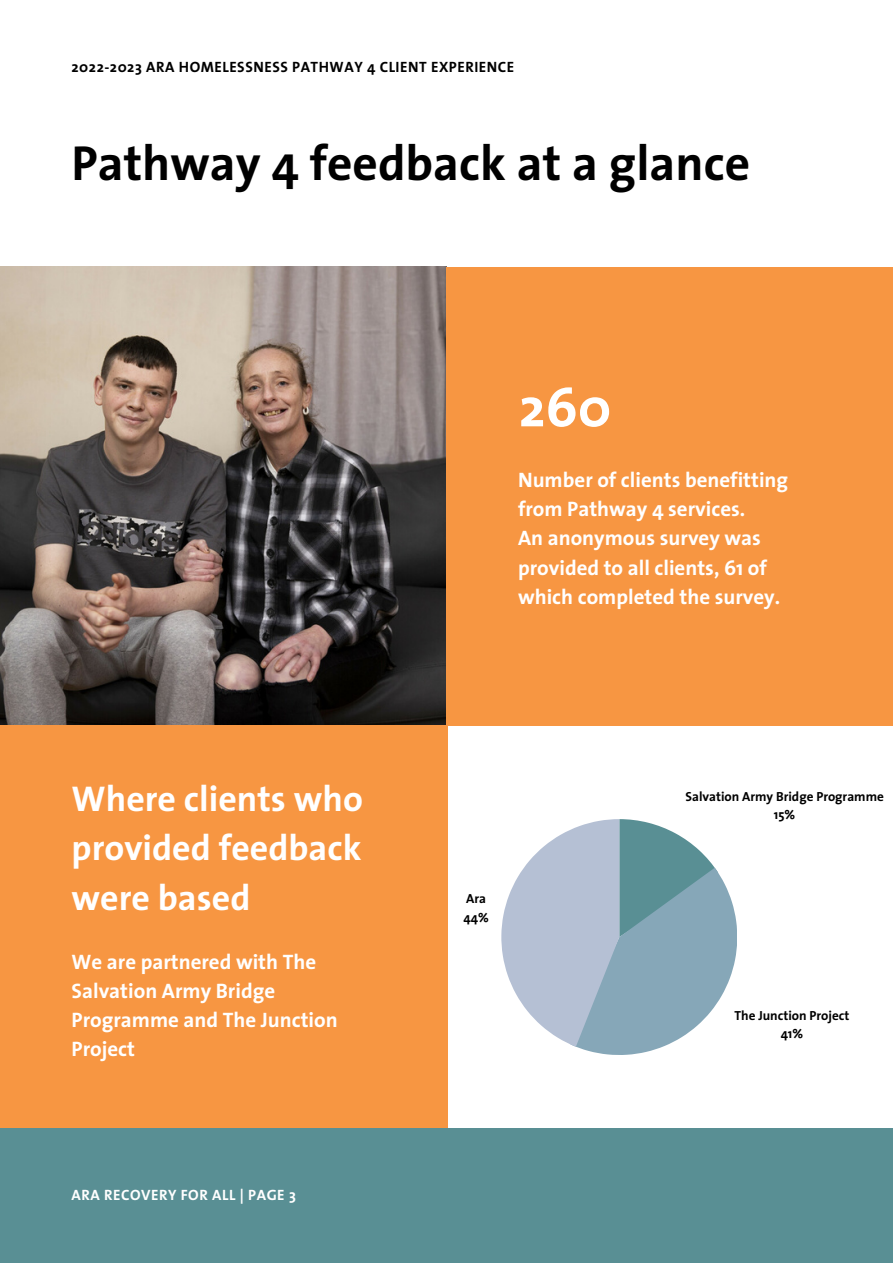
<style>
.page{position:relative;width:893px;height:1264px;background:#fff}
.page>*{position:absolute;margin:0;border:0;box-sizing:border-box;transform-origin:0 0}
.t1{font:700 55.5px "The Sans";color:#fff}
.t2{font:700 49.5px "The Sans";color:#000}
.t3{font:700 36px/49.5px "The Sans";color:#fff}
.t4{font:700 21px/29.2px "The Sans";color:#fff}
.t5{font:700 15px "The Sans";letter-spacing:.035em;color:#000}
.t6{font:700 15px "The Sans";letter-spacing:.035em;color:#fff}
.t7{font:700 13.2px/18.1px "The Sans";color:#000}
</style>
<div class="page">
<svg style="left:501px;top:819px;width:236px;height:235px"></svg>
<img style="left:0;top:267px;width:446px;height:458px">
<div style="left:446px;top:267px;width:446px;height:458px;background:#f79642"></div>
<div style="left:0;top:1127px;width:892px;height:135px;background:#598f94"></div>
<div style="left:0;top:725px;width:448px;height:402px;background:#f79642"></div>
<p class="t5" style="left:72px;top:61px;width:444px">2022-2023 ARA HOMELESSNESS PATHWAY 4 CLIENT EXPERIENCE</p>
<h2 class="t2" style="left:72px;top:143px;width:680px">Pathway 4 feedback at a glance</h2>
<h1 class="t1" style="left:518px;top:384px;width:94px">260</h1>
<h3 class="t3" style="left:72px;top:776px;width:293px">Where clients who</h3>
<h3 class="t3" style="left:72px;top:826px;width:291px">provided feedback were based</h3>
<p class="t4" style="left:72px;top:948px;width:268px">We are partnered with The<br>Salvation Army Bridge<br>Programme and The Junction<br>Project</p>
<p class="t6" style="left:72px;top:1188px;width:226px">ARA RECOVERY FOR ALL | PAGE 3</p>
<p class="t4" style="left:518px;top:467px;width:272px">Number of clients benefitting from Pathway 4 services.<br>An anonymous survey was provided to all clients, 61 of which completed the survey.</p>
<p class="t7" style="left:463px;top:891px;width:27px">Ara<br>44%</p>
<p class="t7" style="left:685px;top:788px;width:200px">Salvation Army Bridge Programme</p>
<p class="t7" style="left:773px;top:806px;width:23px">15%</p>
<p class="t7" style="left:734px;top:1007px;width:116px;text-align:center">The Junction Project<br>41%</p>
</div>
